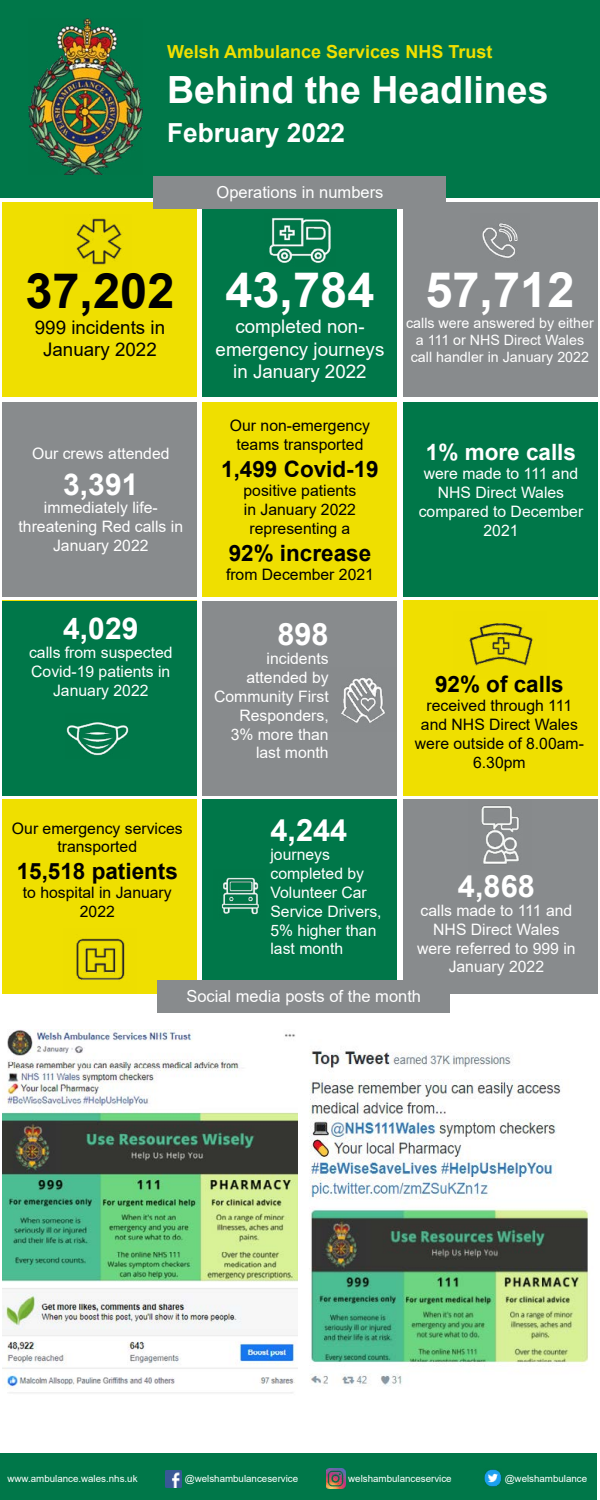
<style>
.page{position:relative;width:600px;height:1500px;background:#fff}
.page>*{position:absolute;margin:0;border:0;box-sizing:border-box;transform-origin:0 0}
.t1{font:700 48.75px "Arial";color:#fff}
.t2{font:700 48.75px "Arial";color:#000}
.t3{font:700 37.5px "Arial";color:#fff}
.t4{font:700 30.75px "Arial";color:#fff}
.t5{font:700 30px "Arial";color:#fff}
.t6{font:700 26.25px "Arial";color:#fff}
.t7{font:700 22.5px "Arial";color:#000}
.t8{font:700 22.5px "Arial";color:#fff}
.t9{font:18.75px/22.5px "Arial";color:#fff;text-align:center}
.t10{font:18.75px/22.5px "Arial";color:#000;text-align:center}
.t11{font:700 18px "Arial";color:#efdf00}
.t12{font:16.5px "Arial";color:#fff}
.t13{font:15.75px/18.9px "Arial";color:#fff;text-align:center}
.t14{font:15.75px/18.9px "Arial";color:#000;text-align:center}
.t15{font:14.25px/17.1px "Arial";color:#fff;text-align:center}
.t16{font:9.75px "Arial";color:#fff}
</style>
<div class="page">
<div style="left:203px;top:601px;width:194px;height:194px;background:#888b8d"></div>
<img style="left:341px;top:677px;width:44px;height:46px">
<div style="left:203px;top:800px;width:194px;height:194px;background:#007749"></div>
<img style="left:221px;top:877px;width:38px;height:38px">
<div style="left:3px;top:800px;width:194px;height:194px;background:#efdf00"></div>
<img style="left:76px;top:938px;width:49px;height:42px">
<div style="left:403px;top:203px;width:194px;height:194px;background:#888b8d"></div>
<img style="left:482px;top:223px;width:36px;height:35px">
<div style="left:203px;top:203px;width:194px;height:194px;background:#007749"></div>
<img style="left:269px;top:217px;width:62px;height:46px">
<div style="left:3px;top:203px;width:194px;height:194px;background:#efdf00"></div>
<img style="left:76px;top:218px;width:46px;height:47px">
<img style="left:3px;top:1029px;width:295px;height:365px">
<img style="left:309px;top:1051px;width:280px;height:335px">
<div style="left:0;top:1454px;width:597px;height:46px;background:#007749"></div>
<div style="left:0;top:0;width:600px;height:198px;background:#007749"></div>
<img style="left:28px;top:19px;width:114px;height:155px">
<img style="left:484px;top:1469px;width:18px;height:18px">
<svg style="left:165px;top:1470px;width:17px;height:18px"></svg>
<img style="left:165px;top:1471px;width:16px;height:16px">
<img style="left:326px;top:1468px;width:19px;height:20px">
<div style="left:3px;top:402px;width:194px;height:194px;background:#888b8d"></div>
<div style="left:3px;top:601px;width:194px;height:194px;background:#007749"></div>
<div style="left:203px;top:402px;width:194px;height:194px;background:#efdf00"></div>
<div style="left:403px;top:402px;width:194px;height:194px;background:#007749"></div>
<div style="left:403px;top:601px;width:194px;height:194px;background:#efdf00"></div>
<img style="left:469px;top:623px;width:64px;height:43px">
<div style="left:403px;top:800px;width:194px;height:194px;background:#888b8d"></div>
<img style="left:481px;top:805px;width:38px;height:59px">
<div style="left:157px;top:980px;width:293px;height:32px;background:#888b8d"></div>
<div style="left:154px;top:176px;width:292px;height:32px;background:#888b8d"></div>
<img style="left:66px;top:722px;width:63px;height:34px">
<p class="t11" style="left:167px;top:39px;width:327px">Welsh Ambulance Services NHS Trust</p>
<h2 class="t3" style="left:167px;top:64px;width:383px">Behind the Headlines</h2>
<h3 class="t6" style="left:167px;top:114px;width:180px">February 2022</h3>
<h1 class="t2" style="left:25px;top:256px;width:151px">37,202</h1>
<p class="t10" style="left:35px;top:316px;width:132px">999 incidents in<br>January 2022</p>
<p class="t13" style="left:32px;top:443px;width:139px">Our crews attended</p>
<h3 class="t5" style="left:63px;top:463px;width:77px">3,391</h3>
<p class="t13" style="left:19px;top:498px;width:166px">immediately life&shy;threatening Red calls in<br>January 2022</p>
<h3 class="t5" style="left:63px;top:608px;width:77px">4,029</h3>
<p class="t13" style="left:29px;top:643px;width:145px">calls from suspected<br>Covid-19 patients in<br>January 2022</p>
<p class="t14" style="left:12px;top:818px;width:172px">Our emergency services transported</p>
<h3 class="t7" style="left:17px;top:856px;width:163px">15,518 patients</h3>
<p class="t14" style="left:23px;top:883px;width:150px">to hospital in January<br>2022</p>
<p class="t12" style="left:217px;top:180px;width:168px">Operations in numbers</p>
<h1 class="t1" style="left:225px;top:256px;width:151px">43,784</h1>
<p class="t9" style="left:216px;top:315px;width:170px">completed non&shy;emergency journeys in January 2022</p>
<p class="t14" style="left:230px;top:416px;width:142px">Our non-emergency teams transported</p>
<h3 class="t7" style="left:221px;top:453px;width:159px">1,499 Covid-19</h3>
<p class="t14" style="left:244px;top:481px;width:114px">positive patients in January 2022 representing a</p>
<h3 class="t7" style="left:229px;top:537px;width:144px">92% increase</h3>
<p class="t14" style="left:226px;top:565px;width:149px">from December 2021</p>
<h3 class="t4" style="left:277px;top:613px;width:53px">898</h3>
<p class="t13" style="left:214px;top:649px;width:116px;text-align:right">incidents attended by<br>Community First<br>Responders,<br>3% more than last month</p>
<h3 class="t4" style="left:270px;top:809px;width:78px">4,244</h3>
<p class="t13" style="left:270px;top:845px;width:113px;text-align:left">journeys completed by<br>Volunteer Car<br>Service Drivers,<br>5% higher than last month</p>
<h1 class="t1" style="left:425px;top:256px;width:151px">57,712</h1>
<p class="t15" style="left:406px;top:314px;width:189px">calls were answered by either a 111 or NHS Direct Wales call handler in January 2022</p>
<h3 class="t8" style="left:426px;top:437px;width:152px">1% more calls</h3>
<p class="t13" style="left:419px;top:464px;width:166px">were made to 111 and<br>NHS Direct Wales compared to December<br>2021</p>
<h3 class="t7" style="left:435px;top:668px;width:130px">92% of calls</h3>
<p class="t14" style="left:415px;top:696px;width:170px">received through 111 and NHS Direct Wales were outside of 8.00am-<br>6.30pm</p>
<h3 class="t4" style="left:458px;top:864px;width:78px">4,868</h3>
<p class="t13" style="left:417px;top:901px;width:160px">calls made to 111 and<br>NHS Direct Wales were referred to 999 in<br>January 2022</p>
<p class="t12" style="left:186px;top:985px;width:236px">Social media posts of the month</p>
<p class="t16" style="left:8px;top:1472px;width:132px">www.ambulance.wales.nhs.uk</p>
<p class="t16" style="left:185px;top:1472px;width:115px">@welshambulanceservice</p>
<p class="t16" style="left:348px;top:1472px;width:105px">welshambulanceservice</p>
<p class="t16" style="left:505px;top:1472px;width:84px">@welshambulance</p>
</div>
